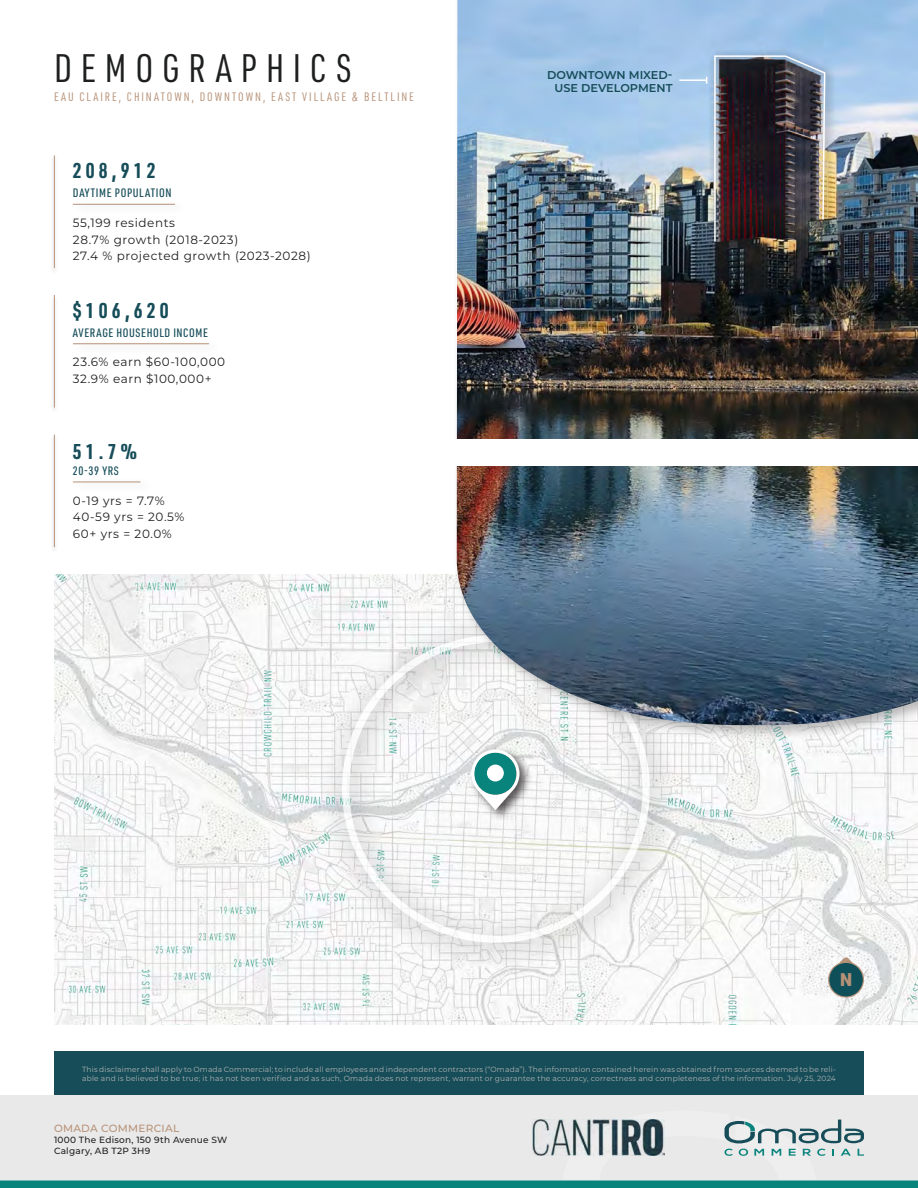
<style>
.page{position:relative;width:918px;height:1188px;background:#fff}
.page>*{position:absolute;margin:0;border:0;box-sizing:border-box;transform-origin:0 0}
.Highlighted_point_-_Cream{font:39px "URWDIN Cond";letter-spacing:.225em;color:#1e1f1f}
.Info_graphics_points{font:700 21px "URWDIN Cond";letter-spacing:.2em;color:#164d59}
.t1{font:900 18px "URWDIN";color:#b59178}
.Info_graphics_points-2{font:12px "Montserrat";letter-spacing:.05em;color:#1e1f1f}
.Highlighted_point_-_Cream-2{font:12px "URWDIN Cond";letter-spacing:.165em;color:#b79278}
.Info_graphics_points-3{font:500 12px "URWDIN Cond";letter-spacing:.05em;color:#164d59}
.t2{font:600 11.4px/13.6px "Montserrat";color:#164d59;text-align:right}
.t3{font:500 10.5px "Montserrat";letter-spacing:.025em;color:#b79278}
.t4{font:500 9px "Montserrat";letter-spacing:.025em;color:#1e1f1f}
.t5{font:7.5px/9px "Montserrat";letter-spacing:.025em;color:#b2b4b3}
</style>
<div class="page">
<img style="left:54px;top:574px;width:864px;height:451px">
<div style="left:319px;top:612px;width:360px;height:360px;background:#231f20;opacity:.6"></div>
<div style="left:0;top:1095px;width:918px;height:85px;background:#e9e9e9"></div>
<svg style="left:566px;top:1119px;width:298px;height:37px"></svg>
<img style="left:532px;top:1119px;width:133px;height:36px">
<div style="left:54px;top:1052px;width:810px;height:43px;background:#164d59"></div>
<div style="left:0;top:1180px;width:918px;height:8px;background:#09847d"></div>
<div style="left:72px;top:199px;width:115px;height:17px;background:#231f20;opacity:.3"></div>
<hr style="left:73px;top:204px;width:102px;height:1px;background:#b69278">
<div style="left:51px;top:155px;width:7px;height:120px;background:#231f20;opacity:.3"></div>
<hr style="left:54px;top:155px;width:1px;height:113px;background:#b79278">
<div style="left:72px;top:339px;width:149px;height:16px;background:#231f20;opacity:.3"></div>
<hr style="left:73px;top:343px;width:136px;height:1px;background:#b69278">
<div style="left:51px;top:295px;width:7px;height:119px;background:#231f20;opacity:.3"></div>
<hr style="left:54px;top:295px;width:1px;height:113px;background:#b79278">
<div style="left:72px;top:477px;width:81px;height:16px;background:#231f20;opacity:.3"></div>
<hr style="left:73px;top:482px;width:67px;height:1px;background:#b69278">
<div style="left:51px;top:434px;width:7px;height:120px;background:#231f20;opacity:.3"></div>
<hr style="left:54px;top:435px;width:1px;height:112px;background:#b79278">
<div style="left:453px;top:0;width:465px;height:741px;background:#231f20;opacity:.3"></div>
<img style="left:457px;top:0;width:461px;height:725px">
<div style="left:468px;top:747px;width:65px;height:75px;background:#231f20;opacity:.75"></div>
<svg style="left:471px;top:750px;width:49px;height:60px"></svg>
<div style="left:487px;top:765px;width:17px;height:16px;background:#fff;border-radius:50%"></div>
<div style="left:446px;top:439px;width:472px;height:27px;background:#fff"></div>
<div style="left:708px;top:49px;width:128px;height:202px;background:#231f20;opacity:.9"></div>
<img style="left:713px;top:55px;width:113px;height:188px">
<hr style="left:679px;top:79px;width:28px;height:2px;background:#fff">
<svg style="left:829px;top:956px;width:34px;height:34px"></svg>
<div style="left:829px;top:962px;width:34px;height:35px;background:#0f4f59;border-radius:50%"></div>
<div style="left:828px;top:962px;width:36px;height:36px;border:1px solid #b59178;border-radius:50%"></div>
<p class="Highlighted_point_-_Cream" style="left:54px;top:42px;width:299px">DEMOGRAPHICS</p>
<p class="Highlighted_point_-_Cream-2" style="left:54px;top:89px;width:362px">EAU CLAIRE, CHINATOWN, DOWNTOWN, EAST VILLAGE &amp; BELTLINE</p>
<p class="Info_graphics_points" style="left:73px;top:157px;width:84px">208,912</p>
<p class="Info_graphics_points-2" style="left:73px;top:215px;width:104px">55,199 residents</p>
<p class="Info_graphics_points-2" style="left:73px;top:231px;width:167px">28.7% growth (2018-2023)</p>
<p class="Info_graphics_points-2" style="left:73px;top:248px;width:239px">27.4 % projected growth (2023-2028)</p>
<p class="Info_graphics_points-3" style="left:73px;top:185px;width:100px">DAYTIME POPULATION</p>
<p class="Info_graphics_points" style="left:73px;top:296px;width:97px">$106,620</p>
<p class="Info_graphics_points-2" style="left:73px;top:354px;width:154px">23.6% earn $60-100,000</p>
<p class="Info_graphics_points-2" style="left:73px;top:370px;width:140px">32.9% earn $100,000+</p>
<p class="Info_graphics_points-3" style="left:73px;top:325px;width:137px">AVERAGE HOUSEHOLD INCOME</p>
<p class="Info_graphics_points" style="left:73px;top:437px;width:66px">51.7%</p>
<p class="Info_graphics_points-2" style="left:73px;top:492px;width:93px">0-19 yrs = 7.7%</p>
<p class="Info_graphics_points-2" style="left:73px;top:509px;width:113px">40-59 yrs = 20.5%</p>
<p class="Info_graphics_points-2" style="left:73px;top:525px;width:101px">60+ yrs = 20.0%</p>
<p class="Info_graphics_points-3" style="left:73px;top:463px;width:48px">20-39 YRS</p>
<p class="t2" style="left:547px;top:68px;width:127px">DOWNTOWN MIXED-<br>USE DEVELOPMENT</p>
<h3 class="t1" style="left:840px;top:967px;width:14px">N</h3>
<p class="t5" style="left:82px;top:1065px;width:755px">This disclaimer shall apply to Omada Commercial; to include all employees and independent contractors (“Omada”). The information contained herein was obtained from sources deemed to be reli&shy;able and is believed to be true; it has not been verified and as such, Omada does not represent, warrant or guarantee the accuracy, correctness and completeness of the information. July 25, 2024</p>
<p class="t3" style="left:54px;top:1121px;width:127px">OMADA COMMERCIAL</p>
<p class="t4" style="left:54px;top:1133px;width:175px">1000 The Edison, 150 9th Avenue SW</p>
<p class="t4" style="left:54px;top:1144px;width:98px">Calgary, AB T2P 3H9</p>
</div>
